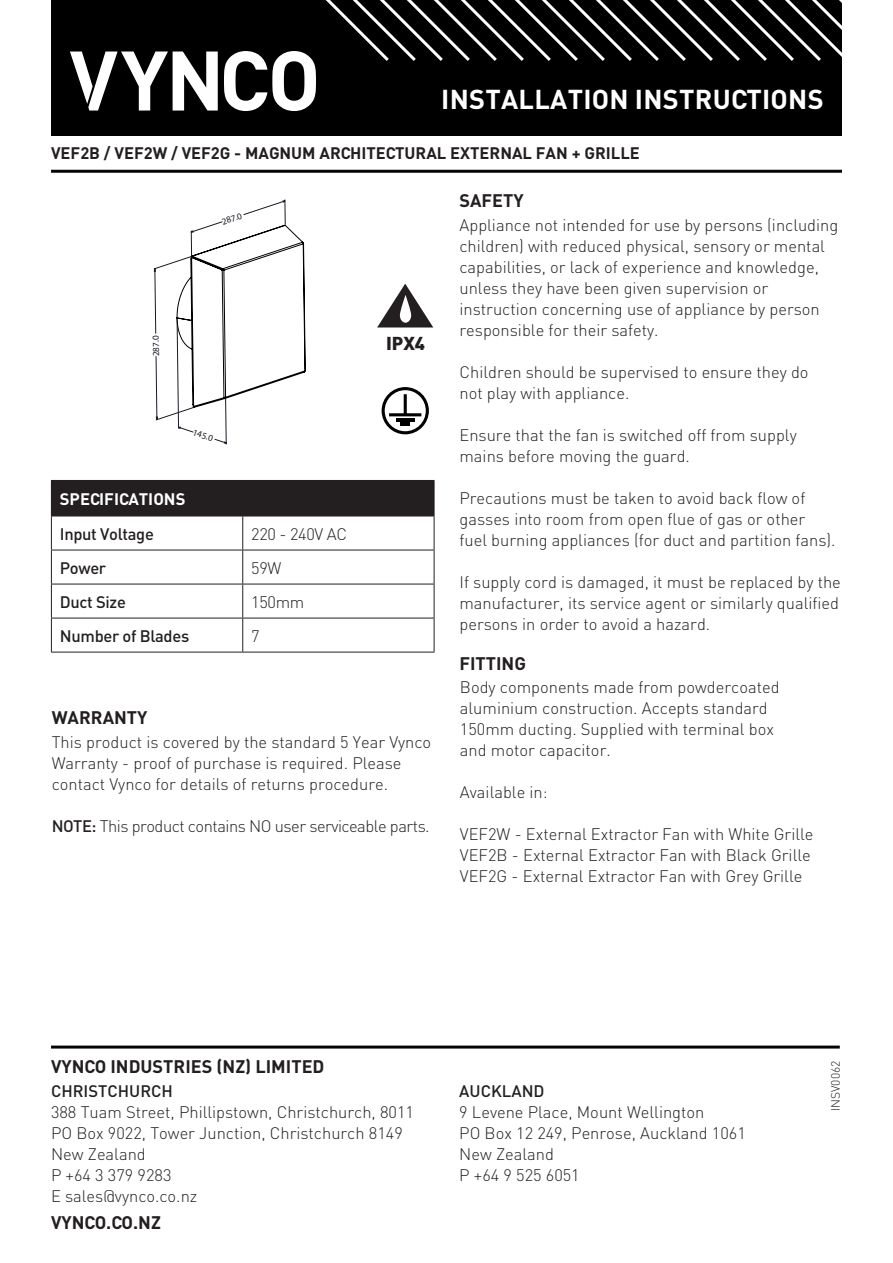
<style>
.page{position:relative;width:893px;height:1263px;background:#fff}
.page>*{position:absolute;margin:0;border:0;box-sizing:border-box;transform-origin:0 0}
.t1{font:700 27px "DIN";letter-spacing:.01em;color:#fff}
.t2{font:900 18.3px "DIN";color:#231f20}
.t3{font:700 18px "DIN";color:#231f20}
.t4{font:300 16.5px/21px "DIN";color:#231f20}
.t5{font:700 16.5px "DIN";color:#231f20}
.t6{font:300 16.5px "DIN";letter-spacing:-.03em;color:#231f20}
.t7{font:500 16.5px "DIN";letter-spacing:-.02em;color:#231f20}
.t8{font:500 16.5px "DIN";color:#231f20}
.t9{font:700 16.5px "DIN";color:#fff}
.t10{font:300 16.5px "DIN";letter-spacing:-.02em;color:#231f20}
.t11{font:300 12px "DIN";color:#231f20}
.t12{font:700 9.15px "Arial";color:#191924}
.s1{font-weight:500}
</style>
<div class="page">
<div style="left:51px;top:0;width:791px;height:135px;background:#000"></div>
<hr style="left:51px;top:170px;width:791px;height:3px;background:#040503">
<hr style="left:51px;top:1045px;width:789px;height:3px;background:#040503">
<svg style="left:224px;top:0;width:618px;height:111px"></svg>
<svg style="left:70px;top:52px;width:148px;height:59px"></svg>
<div style="left:51px;top:480px;width:383px;height:36px;background:#231f20"></div>
<hr style="left:51px;top:516px;width:1px;height:34px;background:#231f20">
<hr style="left:51px;top:550px;width:192px;height:1px;background:#231f20">
<hr style="left:51px;top:550px;width:1px;height:34px;background:#231f20">
<hr style="left:51px;top:584px;width:192px;height:1px;background:#231f20">
<hr style="left:51px;top:584px;width:1px;height:34px;background:#231f20">
<hr style="left:51px;top:618px;width:192px;height:1px;background:#231f20">
<hr style="left:51px;top:618px;width:1px;height:34px;background:#231f20">
<hr style="left:51px;top:652px;width:192px;height:1px;background:#231f20">
<hr style="left:242px;top:516px;width:1px;height:34px;background:#231f20">
<hr style="left:434px;top:516px;width:1px;height:34px;background:#231f20">
<hr style="left:243px;top:550px;width:191px;height:1px;background:#231f20">
<hr style="left:242px;top:550px;width:1px;height:34px;background:#231f20">
<hr style="left:434px;top:550px;width:1px;height:34px;background:#231f20">
<hr style="left:243px;top:584px;width:191px;height:1px;background:#231f20">
<hr style="left:242px;top:584px;width:1px;height:34px;background:#231f20">
<hr style="left:434px;top:584px;width:1px;height:34px;background:#231f20">
<hr style="left:243px;top:618px;width:191px;height:1px;background:#231f20">
<hr style="left:242px;top:618px;width:1px;height:34px;background:#231f20">
<hr style="left:434px;top:618px;width:1px;height:34px;background:#231f20">
<hr style="left:243px;top:652px;width:191px;height:1px;background:#231f20">
<hr style="left:434px;top:481px;width:1px;height:35px;background:#231f20">
<hr style="left:51px;top:516px;width:192px;height:1px;background:#231f20">
<hr style="left:243px;top:516px;width:191px;height:1px;background:#231f20">
<svg style="left:154px;top:200px;width:152px;height:244px"></svg>
<svg style="left:382px;top:387px;width:47px;height:47px"></svg>
<svg style="left:377px;top:284px;width:56px;height:43px"></svg>
<h1 class="t1" style="left:441px;top:81px;width:384px">INSTALLATION INSTRUCTIONS</h1>
<p class="t5" style="left:51px;top:142px;width:590px">VEF2B / VEF2W / VEF2G - MAGNUM ARCHITECTURAL EXTERNAL FAN + GRILLE</p>
<p class="t12" style="left:220px;top:216px;width:22px;rotate:-18deg">287.0</p>
<p class="t12" style="left:150px;top:356px;width:22px;rotate:-91deg">287.0</p>
<p class="t12" style="left:195px;top:427px;width:22px;rotate:18deg">145.0</p>
<p class="t9" style="left:60px;top:488px;width:127px">SPECIFICATIONS</p>
<p class="t7" style="left:60px;top:523px;width:96px">Input Voltage</p>
<p class="t10" style="left:251px;top:523px;width:97px">220 - 240V AC</p>
<p class="t7" style="left:60px;top:557px;width:48px">Power</p>
<p class="t4" style="left:251px;top:557px;width:32px">59W</p>
<p class="t7" style="left:60px;top:591px;width:68px">Duct Size</p>
<p class="t4" style="left:251px;top:591px;width:55px">150mm</p>
<p class="t7" style="left:60px;top:625px;width:131px">Number of Blades</p>
<p class="t4" style="left:251px;top:625px;width:10px">7</p>
<p class="t2" style="left:386px;top:331px;width:41px">IPX4</p>
<p class="t3" style="left:52px;top:706px;width:97px">WARRANTY</p>
<p class="t4" style="left:52px;top:731px;width:381px">This product is covered by the standard 5 Year Vynco<br>Warranty - proof of purchase is required. Please contact Vynco for details of returns procedure.</p>
<p class="t6" style="left:52px;top:816px;width:379px"><span class="s1">NOTE:</span> This product contains NO user serviceable parts.</p>
<p class="t3" style="left:459px;top:189px;width:66px">SAFETY</p>
<p class="t4" style="left:459px;top:215px;width:380px">Appliance not intended for use by persons (including</p>
<p class="t4" style="left:459px;top:236px;width:367px">children) with reduced physical, sensory or mental</p>
<p class="t4" style="left:459px;top:257px;width:361px">capabilities, or lack of experience and knowledge,</p>
<p class="t4" style="left:459px;top:278px;width:310px">unless they have been given supervision or</p>
<p class="t4" style="left:459px;top:299px;width:362px">instruction concerning use of appliance by person</p>
<p class="t4" style="left:459px;top:320px;width:201px">responsible for their safety.</p>
<p class="t4" style="left:459px;top:362px;width:351px">Children should be supervised to ensure they do</p>
<p class="t4" style="left:459px;top:383px;width:171px">not play with appliance.</p>
<p class="t4" style="left:459px;top:425px;width:339px">Ensure that the fan is switched off from supply</p>
<p class="t4" style="left:459px;top:446px;width:232px">mains before moving the guard.</p>
<p class="t4" style="left:459px;top:488px;width:347px">Precautions must be taken to avoid back flow of</p>
<p class="t4" style="left:459px;top:509px;width:347px">gasses into room from open flue of gas or other</p>
<p class="t4" style="left:459px;top:530px;width:378px">fuel burning appliances (for duct and partition fans).</p>
<p class="t4" style="left:459px;top:572px;width:383px">If supply cord is damaged, it must be replaced by the</p>
<p class="t4" style="left:459px;top:593px;width:381px">manufacturer, its service agent or similarly qualified</p>
<p class="t4" style="left:459px;top:614px;width:252px">persons in order to avoid a hazard.</p>
<p class="t3" style="left:459px;top:652px;width:68px">FITTING</p>
<p class="t4" style="left:460px;top:676px;width:321px">Body components made from powdercoated</p>
<p class="t4" style="left:460px;top:697px;width:309px">aluminium construction. Accepts standard</p>
<p class="t4" style="left:460px;top:718px;width:316px">150mm ducting. Supplied with terminal box</p>
<p class="t4" style="left:460px;top:739px;width:152px">and motor capacitor.</p>
<p class="t4" style="left:460px;top:781px;width:89px">Available in:</p>
<p class="t4" style="left:460px;top:823px;width:355px">VEF2W - External Extractor Fan with White Grille</p>
<p class="t4" style="left:460px;top:844px;width:352px">VEF2B - External Extractor Fan with Black Grille</p>
<p class="t4" style="left:460px;top:865px;width:344px">VEF2G - External Extractor Fan with Grey Grille</p>
<p class="t3" style="left:51px;top:1055px;width:275px">VYNCO INDUSTRIES (NZ) LIMITED</p>
<p class="t8" style="left:51px;top:1080px;width:123px">CHRISTCHURCH</p>
<p class="t4" style="left:51px;top:1101px;width:364px">388 Tuam Street, Phillipstown, Christchurch, 8011<br>PO Box 9022, Tower Junction, Christchurch 8149<br>New Zealand<br>P +64 3 379 9283<br>E sales@vynco.co.nz</p>
<p class="t3" style="left:51px;top:1210px;width:111px">VYNCO.CO.NZ</p>
<p class="t8" style="left:459px;top:1080px;width:87px">AUCKLAND</p>
<p class="t4" style="left:459px;top:1101px;width:288px">9 Levene Place, Mount Wellington<br>PO Box 12 249, Penrose, Auckland 1061<br>New Zealand<br>P +64 9 525 6051</p>
<p class="t11" style="left:828px;top:1111px;width:52px;rotate:-90deg">INSV0062</p>
</div>
